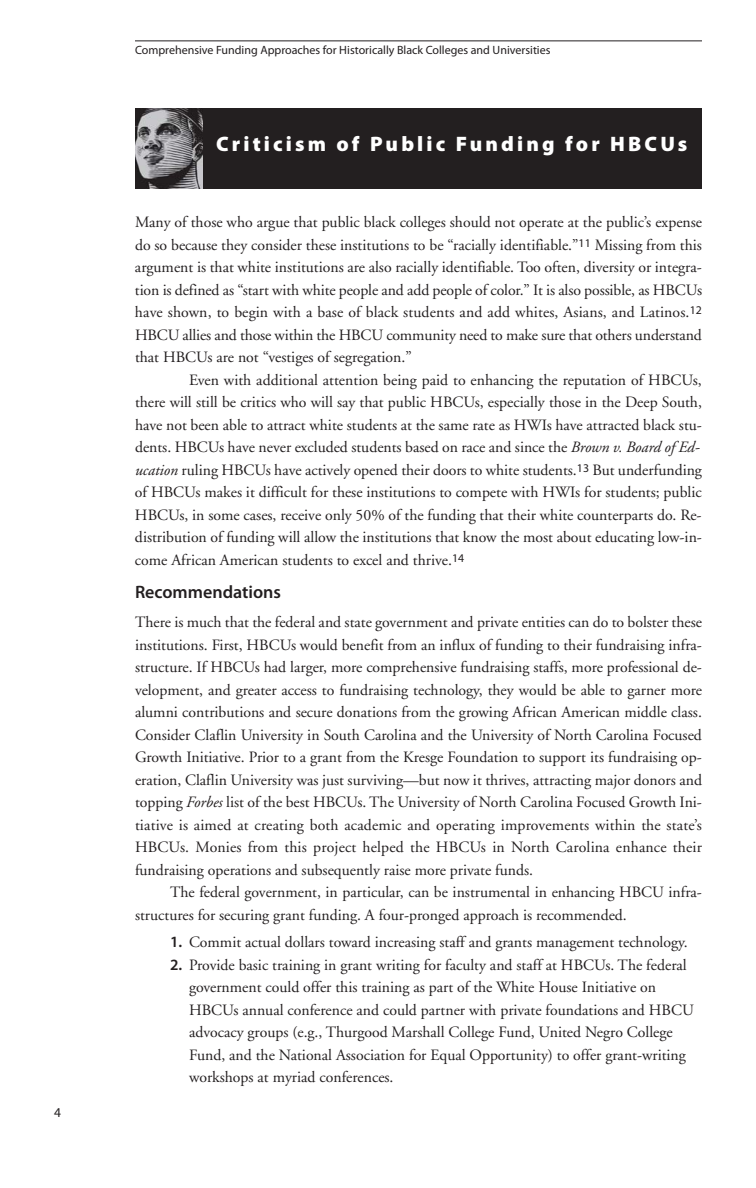
<style>
.page{position:relative;width:756px;height:1188px;background:#fff}
.page>*{position:absolute;margin:0;border:0;box-sizing:border-box;transform-origin:0 0}
.t1{font:900 21px "Myriad Pro";letter-spacing:.15em;color:#fff}
.t2{font:600 18px "Myriad Pro";color:#231f20}
.t3{font:15.75px/22.5px "Adobe Garamond";color:#231f20}
.t4{font:13.5px "Myriad Pro";color:#231f20}
.t5{font:12px "Myriad Pro";color:#231f20}
.s1{font-style:italic}
.s2{font-family:"Myriad Pro";font-weight:600}
</style>
<div class="page">
<hr style="left:135px;top:40px;width:567px;height:1px;background:#231f20">
<div style="left:135px;top:108px;width:567px;height:81px;background:#231f20"></div>
<img style="left:135px;top:108px;width:67px;height:81px">
<p class="t4" style="left:54px;top:1108px;width:8px">4</p>
<p class="t5" style="left:135px;top:46px;width:417px">Comprehensive Funding Approaches for Historically Black Colleges and Universities</p>
<h1 class="t1" style="left:216px;top:136px;width:473px">Criticism of Public Funding for HBCUs</h1>
<p class="t3" style="left:135px;top:212px;width:569px;text-align:justify">Many of those who argue that public black colleges should not operate at the public’s expense do so because they consider these institutions to be “racially identifiable.”<sup>11</sup> Missing from this argument is that white institutions are also racially identifiable. Too often, diversity or integra&shy;tion is defined as “start with white people and add people of color.” It is also possible, as HBCUs have shown, to begin with a base of black students and add whites, Asians, and Latinos.<sup>12<br></sup>HBCU allies and those within the HBCU community need to make sure that others understand that HBCUs are not “vestiges of segregation.”</p>
<p class="t3" style="left:135px;top:370px;width:569px;text-indent:54px">Even with additional attention being paid to enhancing the reputation of HBCUs, there will still be critics who will say that public HBCUs, especially those in the Deep South, have not been able to attract white students at the same rate as HWIs have attracted black stu&shy;dents. HBCUs have never excluded students based on race and since the <span class="s1">Brown v. Board of Ed&shy;ucation</span> ruling HBCUs have actively opened their doors to white students.<sup>13</sup> But underfunding of HBCUs makes it difficult for these institutions to compete with HWIs for students; public HBCUs, in some cases, receive only 50% of the funding that their white counterparts do. Re&shy;distribution of funding will allow the institutions that know the most about educating low-in&shy;come African American students to excel and thrive.<sup>14</sup></p>
<p class="t2" style="left:135px;top:585px;width:148px">Recommendations</p>
<p class="t3" style="left:135px;top:612px;width:569px;text-align:justify">There is much that the federal and state government and private entities can do to bolster these institutions. First, HBCUs would benefit from an influx of funding to their fundraising infra&shy;structure. If HBCUs had larger, more comprehensive fundraising staffs, more professional de&shy;velopment, and greater access to fundraising technology, they would be able to garner more alumni contributions and secure donations from the growing African American middle class.<br>Consider Claflin University in South Carolina and the University of North Carolina Focused Growth Initiative. Prior to a grant from the Kresge Foundation to support its fundraising op&shy;eration, Claflin University was just surviving—but now it thrives, attracting major donors and topping <span class="s1">Forbes</span> list of the best HBCUs. The University of North Carolina Focused Growth Ini&shy;tiative is aimed at creating both academic and operating improvements within the state’s HBCUs. Monies from this project helped the HBCUs in North Carolina enhance their fundraising operations and subsequently raise more private funds.</p>
<p class="t3" style="left:135px;top:882px;width:569px;text-indent:35px">The federal government, in particular, can be instrumental in enhancing HBCU infra&shy;structures for securing grant funding. A four-pronged approach is recommended.</p>
<p class="t3" style="left:170px;top:933px;width:519px"><span class="s2">1.</span> Commit actual dollars toward increasing staff and grants management technology.</p>
<p class="t3" style="left:189px;top:955px;width:506px;text-indent:-19px"><span class="s2">2.</span> Provide basic training in grant writing for faculty and staff at HBCUs. The federal government could offer this training as part of the White House Initiative on HBCUs annual conference and could partner with private foundations and HBCU advocacy groups (e.g., Thurgood Marshall College Fund, United Negro College Fund, and the National Association for Equal Opportunity) to offer grant-writing workshops at myriad conferences.</p>
</div>
